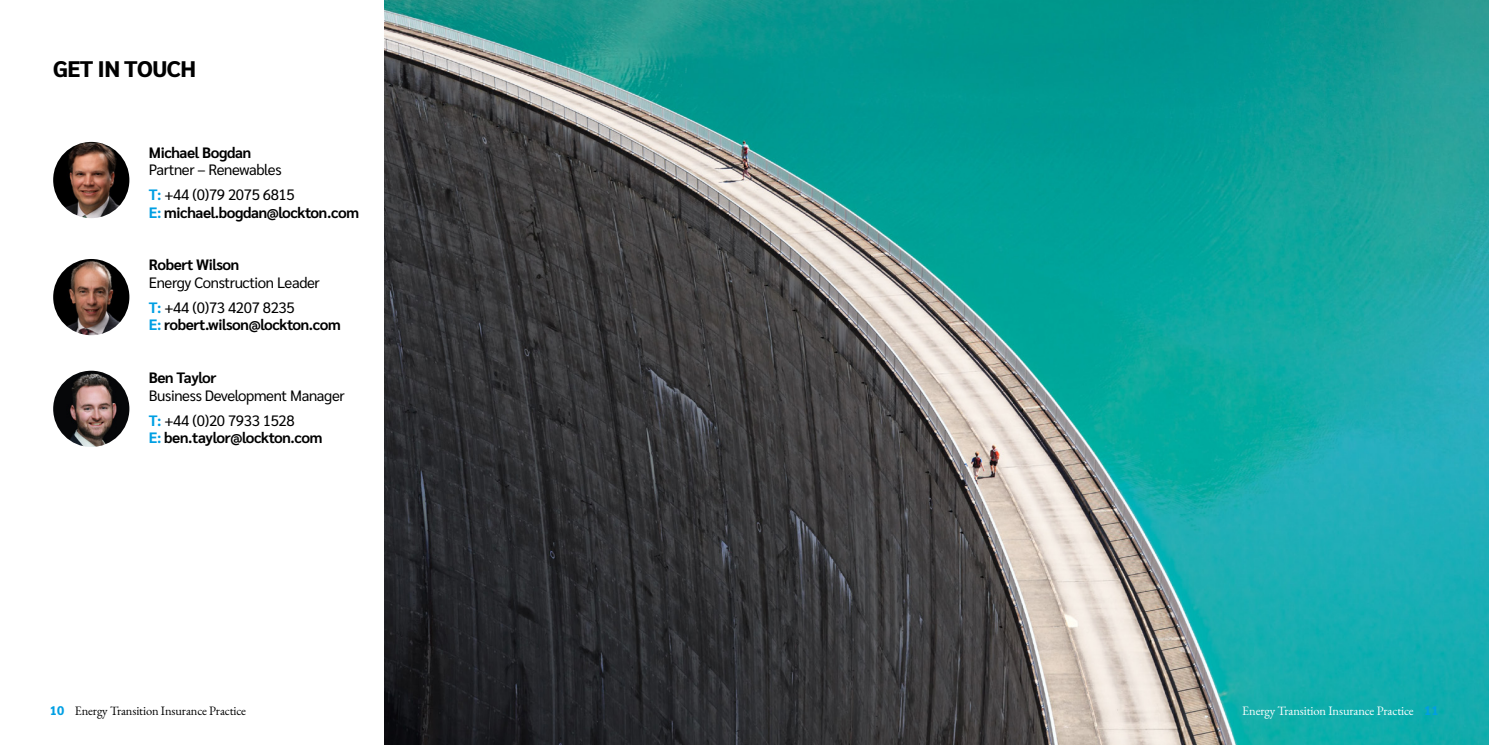
<style>
.page{position:relative;width:1489px;height:745px;background:#fff}
.page>*{position:absolute;margin:0;border:0;box-sizing:border-box;transform-origin:0 0}
.t1{font:800 22.5px "Sarabun";letter-spacing:-.025em;color:#000}
.t2{font:15px/25px "Sarabun";letter-spacing:-.025em;color:#000}
.t3{font:700 15px "Sarabun";letter-spacing:-.025em;color:#000}
.t4{font:12.5px "EB Garamond";letter-spacing:-.01em;color:#000}
.t5{font:12.5px "EB Garamond";letter-spacing:-.01em;color:#fff}
.s1{font-weight:700;color:#009fe3}
.s2{color:#009fe3}
.s3{font-family:"Sarabun";font-weight:800;color:#009fe3}
</style>
<div class="page">
<img style="left:53px;top:370px;width:76px;height:76px;border-radius:38px">
<img style="left:53px;top:259px;width:76px;height:76px;border-radius:38px">
<img style="left:53px;top:142px;width:76px;height:76px;border-radius:38px">
<img style="left:384px;top:0;width:1104px;height:744px">
<h1 class="t1" style="left:53px;top:56px;width:144px">GET IN TOUCH</h1>
<p class="t3" style="left:149px;top:144px;width:104px">Michael Bogdan</p>
<p class="t2" style="left:149px;top:157px;width:147px">Partner – Renewables<br><span class="s1">T:</span> +44 (0)79 2075 6815</p>
<p class="t3" style="left:149px;top:204px;width:212px"><span class="s2">E:</span> michael.bogdan@lockton.com</p>
<p class="t3" style="left:149px;top:256px;width:92px">Robert Wilson</p>
<p class="t2" style="left:149px;top:270px;width:172px">Energy Construction Leader<br><span class="s1">T:</span> +44 (0)73 4207 8235</p>
<p class="t3" style="left:149px;top:316px;width:193px"><span class="s2">E:</span> robert.wilson@lockton.com</p>
<p class="t3" style="left:149px;top:369px;width:69px">Ben Taylor</p>
<p class="t2" style="left:149px;top:382px;width:197px">Business Development Manager<br><span class="s1">T:</span> +44 (0)20 7933 1528</p>
<p class="t3" style="left:149px;top:429px;width:175px"><span class="s2">E:</span> ben.taylor@lockton.com</p>
<p class="t4" style="left:50px;top:702px;width:198px"><span class="s3">10</span> Energy Transition Insurance Practice</p>
<p class="t5" style="left:1242px;top:702px;width:198px">Energy Transition Insurance Practice <span class="s3">11</span></p>
</div>
